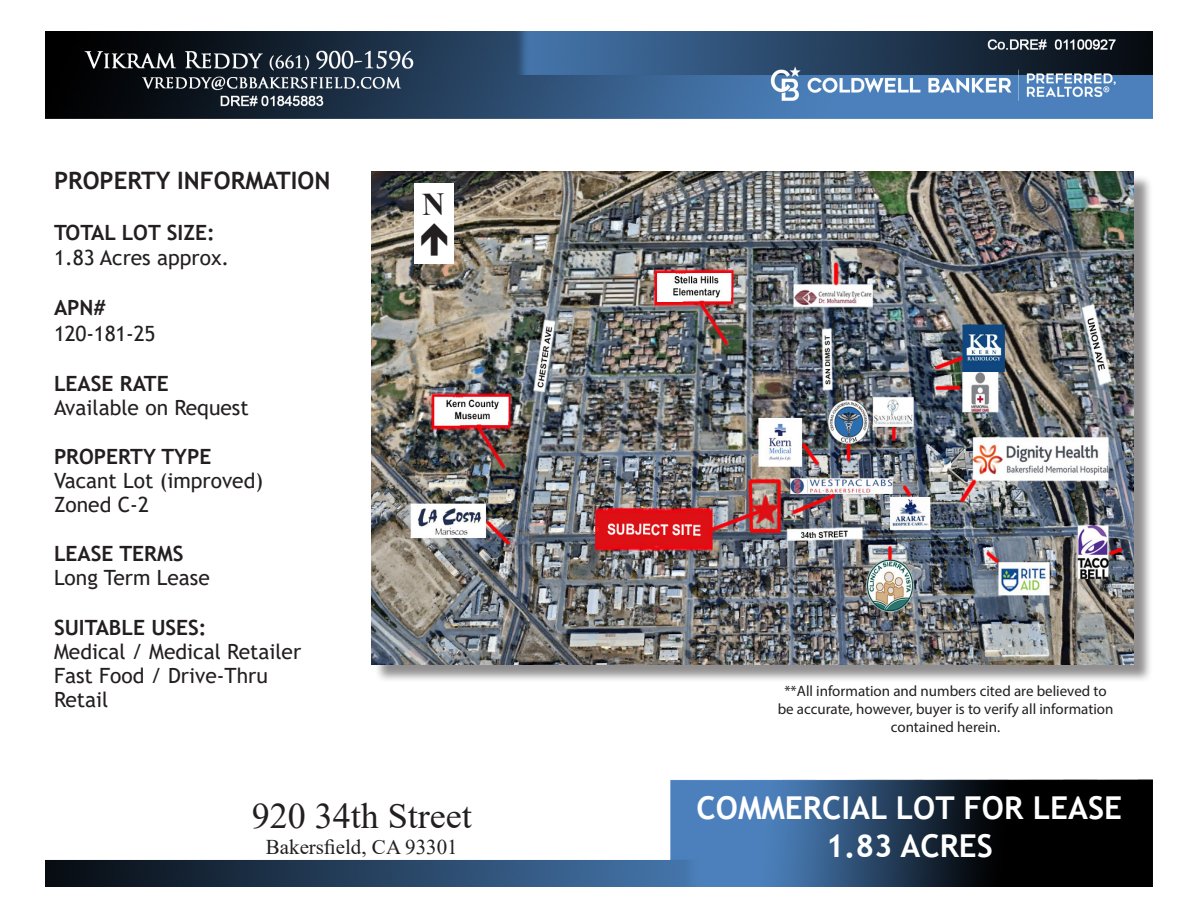
<style>
.page{position:relative;width:1188px;height:918px;background:#fff}
.page>*{position:absolute;margin:0;border:0;box-sizing:border-box;transform-origin:0 0}
.t1{font:36px "Times New Roman";color:#231f20}
.t2{font:700 31.5px/37.8px "Trebuchet MS";color:#fff;text-align:center}
.t3{font:700 24px "Trebuchet MS";color:#231f20}
.t4{font:21px "Trebuchet MS";color:#231f20}
.t5{font:700 21px "Trebuchet MS";color:#231f20}
.t6{font:21px "Times New Roman";color:#231f20}
.t7{font:15px/18px "Myriad Pro";color:#231f20;text-align:center}
</style>
<div class="page">
<img style="left:45px;top:31px;width:1107px;height:856px">
<div style="left:374px;top:174px;width:779px;height:509px;background:#231f20;opacity:.5"></div>
<img style="left:372px;top:172px;width:762px;height:492px">
<div style="left:414px;top:184px;width:39px;height:80px;background:#fff"></div>
<p class="t3" style="left:54px;top:166px;width:278px">PROPERTY INFORMATION</p>
<p class="t5" style="left:54px;top:219px;width:162px">TOTAL LOT SIZE:</p>
<p class="t4" style="left:54px;top:244px;width:177px">1.83 Acres approx.</p>
<p class="t5" style="left:54px;top:295px;width:53px">APN#</p>
<p class="t4" style="left:54px;top:320px;width:103px">120-181-25</p>
<p class="t5" style="left:54px;top:370px;width:116px">LEASE RATE</p>
<p class="t4" style="left:54px;top:394px;width:196px">Available on Request</p>
<p class="t5" style="left:54px;top:444px;width:159px">PROPERTY TYPE</p>
<p class="t4" style="left:54px;top:468px;width:211px">Vacant Lot (improved)</p>
<p class="t4" style="left:54px;top:492px;width:97px">Zoned C-2</p>
<p class="t5" style="left:54px;top:541px;width:131px">LEASE TERMS</p>
<p class="t4" style="left:54px;top:565px;width:157px">Long Term Lease</p>
<p class="t5" style="left:54px;top:614px;width:154px">SUITABLE USES:</p>
<p class="t4" style="left:54px;top:638px;width:249px">Medical / Medical Retailer</p>
<p class="t4" style="left:54px;top:662px;width:215px">Fast Food / Drive-Thru</p>
<p class="t4" style="left:54px;top:686px;width:56px">Retail</p>
<p class="t7" style="left:778px;top:682px;width:337px">**All information and numbers cited are believed to be accurate, however, buyer is to verify all information contained herein.</p>
<p class="t1" style="left:252px;top:791px;width:221px">920 34th Street</p>
<p class="t6" style="left:266px;top:832px;width:193px">Bakersfield, CA 93301</p>
<h2 class="t2" style="left:697px;top:789px;width:427px">COMMERCIAL LOT FOR LEASE<br>1.83 ACRES</h2>
</div>
